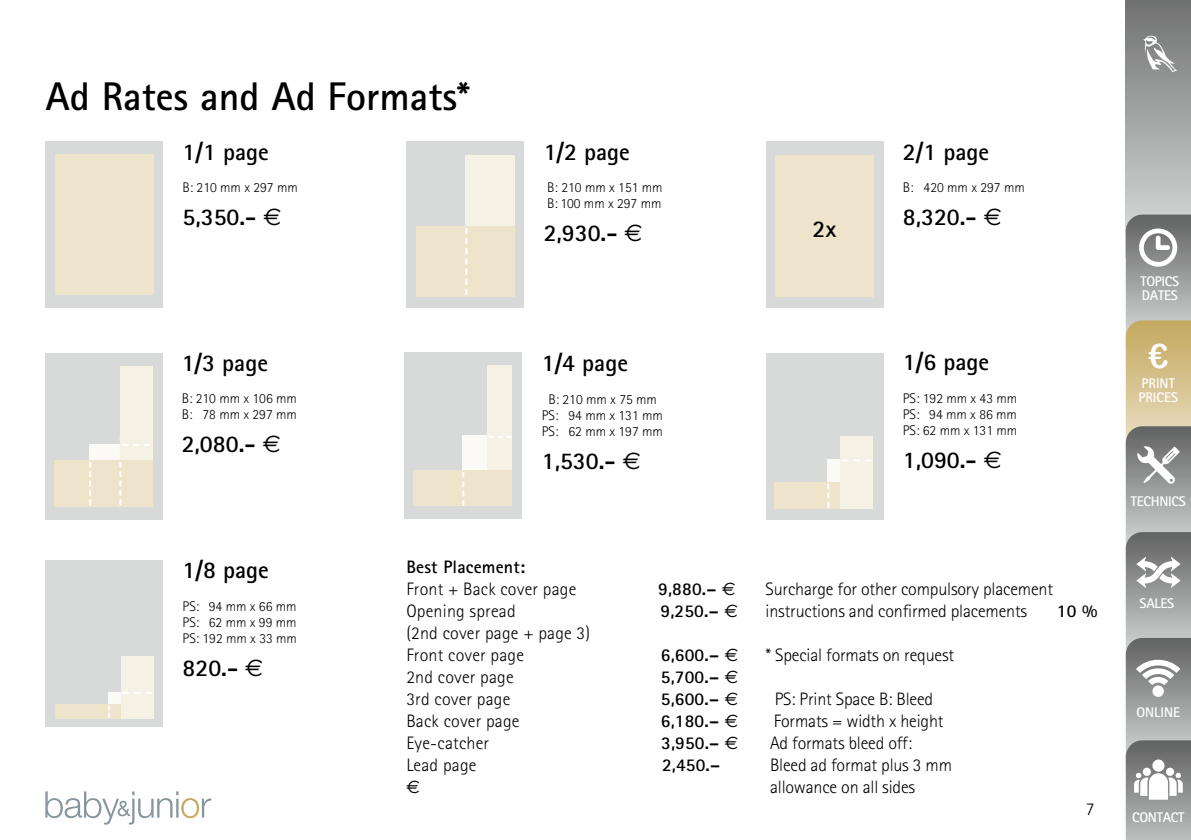
<style>
.page{position:relative;width:1191px;height:840px;background:#fff}
.page>*{position:absolute;margin:0;border:0;box-sizing:border-box;transform-origin:0 0}
.t1{font:700 40px "Rotis Sans Serif 65";color:#000}
.t2{font:34px "Arial Rounded MT Bold";color:#fff}
.t3{font:700 24px "Rotis Sans Serif 65";color:#000}
.t4{font:300 18px/22px "Rotis Sans Serif 45";letter-spacing:-.01em;color:#000}
.t5{font:300 18px/22px "Rotis Sans Serif 45";letter-spacing:.01em;color:#000}
.t6{font:700 18px "Rotis Sans Serif 65";letter-spacing:.01em;color:#000}
.t7{font:18px "Euro Sans";color:#000}
.t8{font:300 14px/16px "Rotis Sans Serif 45";color:#000}
.t9{font:700 14px/14px "Rotis Sans Serif 65";letter-spacing:-.02em;color:#fff}
.t10{font:700 14px/14px "Rotis Sans Serif 65";color:#fff}
.s1{font-family:"Euro Sans";font-weight:400}
</style>
<div class="page">
<svg style="left:45px;top:791px;width:166px;height:33px"></svg>
<div style="left:45px;top:141px;width:118px;height:167px;background:#d8dada"></div>
<div style="left:45px;top:352px;width:118px;height:167px;background:#d8dada"></div>
<div style="left:45px;top:559px;width:118px;height:167px;background:#d8dada"></div>
<div style="left:406px;top:141px;width:118px;height:167px;background:#d8dada"></div>
<div style="left:765px;top:141px;width:118px;height:167px;background:#d8dada"></div>
<div style="left:404px;top:352px;width:118px;height:167px;background:#d8dada"></div>
<div style="left:765px;top:353px;width:118px;height:166px;background:#d8dada"></div>
<div style="left:55px;top:155px;width:99px;height:140px;background:#ede4cb"></div>
<div style="left:89px;top:444px;width:64px;height:62px;background:#fcfaf6"></div>
<div style="left:462px;top:435px;width:50px;height:70px;background:#fcfaf6"></div>
<div style="left:465px;top:155px;width:50px;height:140px;background:#f6f1e5"></div>
<div style="left:487px;top:365px;width:25px;height:140px;background:#f6f1e5"></div>
<div style="left:416px;top:226px;width:99px;height:70px;background:#ede4cb"></div>
<div style="left:775px;top:155px;width:99px;height:141px;background:#ede4cb"></div>
<div style="left:413px;top:470px;width:99px;height:35px;background:#ede4cb"></div>
<div style="left:827px;top:459px;width:46px;height:49px;background:#fcfaf6"></div>
<div style="left:774px;top:481px;width:66px;height:27px;background:#ede4cb"></div>
<div style="left:840px;top:436px;width:33px;height:72px;background:#f6f1e5"></div>
<div style="left:108px;top:691px;width:46px;height:27px;background:#fcfaf6"></div>
<div style="left:55px;top:704px;width:66px;height:14px;background:#ede4cb"></div>
<div style="left:121px;top:655px;width:33px;height:63px;background:#f6f1e5"></div>
<svg style="left:465px;top:228px;width:2px;height:67px"></svg>
<svg style="left:827px;top:483px;width:2px;height:24px"></svg>
<svg style="left:462px;top:472px;width:2px;height:33px"></svg>
<svg style="left:108px;top:705px;width:2px;height:12px"></svg>
<svg style="left:841px;top:459px;width:30px;height:2px"></svg>
<svg style="left:489px;top:436px;width:23px;height:1px"></svg>
<svg style="left:122px;top:692px;width:30px;height:1px"></svg>
<div style="left:120px;top:366px;width:33px;height:140px;background:#f6f1e5"></div>
<div style="left:54px;top:460px;width:99px;height:46px;background:#ede4cb"></div>
<svg style="left:89px;top:462px;width:2px;height:42px"></svg>
<svg style="left:119px;top:444px;width:31px;height:61px"></svg>
<svg style="left:1125px;top:0;width:66px;height:214px;background:#a1a2a2"></svg>
<svg style="left:1125px;top:214px;width:66px;height:625px;background:#a9a79e"></svg>
<svg style="left:1143px;top:36px;width:34px;height:36px"></svg>
<h1 class="t1" style="left:45px;top:71px;width:426px">Ad Rates and Ad Formats*</h1>
<h3 class="t3" style="left:183px;top:136px;width:88px">1/1 page</h3>
<p class="t8" style="left:183px;top:179px;width:117px">B: 210 mm x 297 mm</p>
<h3 class="t3" style="left:183px;top:201px;width:100px">5,350.- <span class="s1">€</span></h3>
<h3 class="t3" style="left:543px;top:136px;width:88px">1/2 page</h3>
<p class="t8" style="left:547px;top:179px;width:117px">B: 210 mm x 151 mm<br>B: 100 mm x 297 mm</p>
<h3 class="t3" style="left:543px;top:217px;width:100px">2,930.- <span class="s1">€</span></h3>
<h3 class="t3" style="left:812px;top:214px;width:25px">2x</h3>
<h3 class="t3" style="left:903px;top:136px;width:88px">2/1 page</h3>
<p class="t8" style="left:903px;top:180px;width:123px">B: 420 mm x 297 mm</p>
<h3 class="t3" style="left:903px;top:202px;width:100px">8,320.- <span class="s1">€</span></h3>
<h3 class="t3" style="left:182px;top:348px;width:88px">1/3 page</h3>
<p class="t8" style="left:182px;top:390px;width:117px">B: 210 mm x 106 mm<br>B: 78 mm x 297 mm</p>
<h3 class="t3" style="left:182px;top:428px;width:100px">2,080.- <span class="s1">€</span></h3>
<h3 class="t3" style="left:183px;top:554px;width:88px">1/8 page</h3>
<p class="t8" style="left:183px;top:597px;width:116px;text-align:justify">PS: 94 mm x 66 mm PS: 62 mm x 99 mm PS: 192 mm x 33 mm</p>
<h3 class="t3" style="left:183px;top:652px;width:82px">820.- <span class="s1">€</span></h3>
<h3 class="t3" style="left:542px;top:348px;width:88px">1/4 page</h3>
<p class="t8" style="left:542px;top:391px;width:123px;text-align:center">B: 210 mm x 75 mm<br>PS: 94 mm x 131 mm<br>PS: 62 mm x 197 mm</p>
<h3 class="t3" style="left:542px;top:445px;width:100px">1,530.- <span class="s1">€</span></h3>
<h3 class="t3" style="left:903px;top:347px;width:88px">1/6 page</h3>
<p class="t8" style="left:903px;top:390px;width:116px;text-align:justify">PS: 192 mm x 43 mm PS: 94 mm x 86 mm PS: 62 mm x 131 mm</p>
<h3 class="t3" style="left:903px;top:444px;width:100px">1,090.- <span class="s1">€</span></h3>
<p class="t6" style="left:406px;top:555px;width:120px">Best Placement:</p>
<p class="t5" style="left:406px;top:577px;width:171px">Front + Back cover page</p>
<p class="t6" style="left:658px;top:577px;width:79px">9,880.– <span class="s1">€</span></p>
<p class="t5" style="left:406px;top:599px;width:111px">Opening spread</p>
<p class="t6" style="left:660px;top:599px;width:79px">9,250.– <span class="s1">€</span></p>
<p class="t5" style="left:406px;top:621px;width:185px">(2nd cover page + page 3)<br>Front cover page</p>
<p class="t6" style="left:661px;top:643px;width:79px">6,600.– <span class="s1">€</span></p>
<p class="t5" style="left:406px;top:665px;width:109px">2nd cover page</p>
<p class="t6" style="left:661px;top:665px;width:79px">5,700.– <span class="s1">€</span></p>
<p class="t5" style="left:406px;top:687px;width:105px">3rd cover page</p>
<p class="t6" style="left:661px;top:686px;width:79px">5,600.– <span class="s1">€</span></p>
<p class="t5" style="left:406px;top:709px;width:115px">Back cover page</p>
<p class="t6" style="left:661px;top:708px;width:79px">6,180.– <span class="s1">€</span></p>
<p class="t5" style="left:406px;top:731px;width:84px">Eye-catcher</p>
<p class="t6" style="left:661px;top:730px;width:79px">3,950.– <span class="s1">€</span></p>
<p class="t5" style="left:406px;top:753px;width:72px">Lead page</p>
<p class="t6" style="left:662px;top:752px;width:60px">2,450.–</p>
<p class="t7" style="left:406px;top:775px;width:15px">€</p>
<p class="t4" style="left:765px;top:577px;width:289px">Surcharge for other compulsory placement instructions and confirmed placements</p>
<p class="t6" style="left:1056px;top:598px;width:42px">10 %</p>
<p class="t4" style="left:765px;top:643px;width:190px">* Special formats on request</p>
<p class="t4" style="left:770px;top:687px;width:183px">PS: Print Space B: Bleed<br>Formats = width x height<br>Ad formats bleed off:<br>Bleed ad format plus 3 mm allowance on all sides</p>
<p class="t4" style="left:1085px;top:797px;width:10px">7</p>
<p class="t9" style="left:1140px;top:274px;width:40px">TOPICS<br>DATES</p>
<h2 class="t2" style="left:1148px;top:335px;width:22px">€</h2>
<p class="t10" style="left:1138px;top:375px;width:41px">PRINT<br>PRICES</p>
<p class="t9" style="left:1130px;top:494px;width:56px">TECHNICS</p>
<p class="t9" style="left:1139px;top:595px;width:36px">SALES</p>
<p class="t9" style="left:1136px;top:705px;width:45px">ONLINE</p>
<p class="t9" style="left:1132px;top:809px;width:54px">CONTACT</p>
</div>
